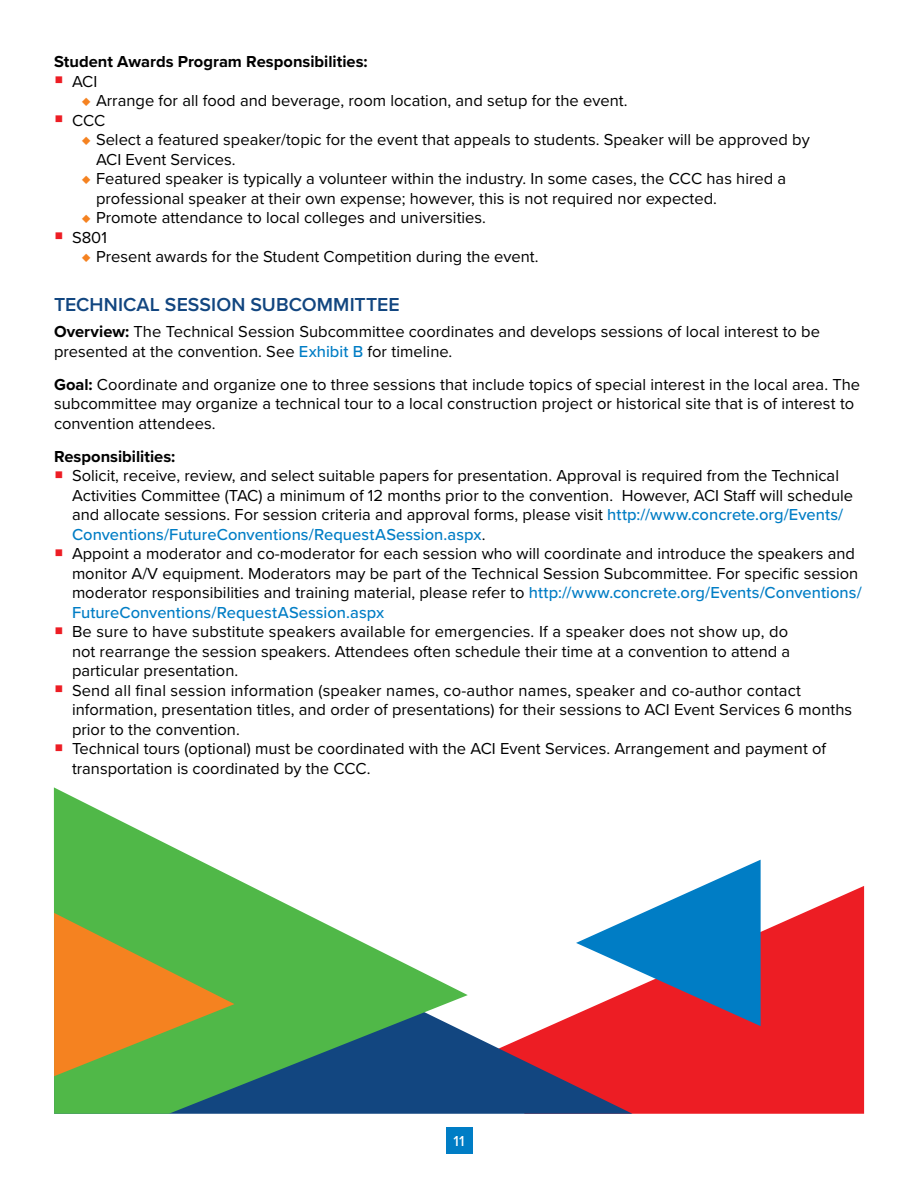
<style>
.page{position:relative;width:918px;height:1188px;background:#fff}
.page>*{position:absolute;margin:0;border:0;box-sizing:border-box;transform-origin:0 0}
.t1{font:600 19.5px "Proxima Nova";letter-spacing:.005em;color:#124680}
.t2{font:16.5px/19.5px "Proxima Nova";color:#000}
.t3{font:700 16.5px "Proxima Nova";color:#000}
.t4{font:500 15px "Proxima Nova";color:#fff}
.s1{color:#f58220}
.s2{font-weight:700}
.s3{font-weight:500;color:#007dc5}
</style>
<div class="page">
<div style="left:446px;top:1127px;width:27px;height:27px;background:#007dc5"></div>
<svg style="left:632px;top:886px;width:232px;height:228px;background:#ee2c33"></svg>
<svg style="left:468px;top:1014px;width:164px;height:100px;background:#934d69"></svg>
<svg style="left:54px;top:787px;width:414px;height:327px"></svg>
<svg style="left:54px;top:913px;width:180px;height:163px;background:#a29c33"></svg>
<svg style="left:576px;top:860px;width:185px;height:166px"></svg>
<p class="t3" style="left:54px;top:49px;width:315px">Student Awards Program Responsibilities:</p>
<p class="t2" style="left:72px;top:71px;width:27px">ACI</p>
<p class="t2" style="left:72px;top:90px;width:557px;text-indent:9px"><span class="s1">○</span> Arrange for all food and beverage, room location, and setup for the event.<br>CCC</p>
<p class="t2" style="left:96px;top:129px;width:715px;text-indent:-15px"><span class="s1">○</span> Select a featured speaker/topic for the event that appeals to students. Speaker will be approved by<br>ACI Event Services.</p>
<p class="t2" style="left:96px;top:168px;width:692px;text-indent:-15px"><span class="s1">○</span> Featured speaker is typically a volunteer within the industry. In some cases, the CCC has hired a professional speaker at their own expense; however, this is not required nor expected.</p>
<p class="t2" style="left:72px;top:207px;width:415px;text-indent:9px"><span class="s1">○</span> Promote attendance to local colleges and universities.<br>S801</p>
<p class="t2" style="left:81px;top:246px;width:459px"><span class="s1">○</span> Present awards for the Student Competition during the event.</p>
<p class="t1" style="left:54px;top:290px;width:347px">TECHNICAL SESSION SUBCOMMITTEE</p>
<p class="t2" style="left:54px;top:321px;width:768px"><span class="s2">Overview:</span> The Technical Session Subcommittee coordinates and develops sessions of local interest to be presented at the convention. See <span class="s3">Exhibit B</span> for timeline.</p>
<p class="t2" style="left:54px;top:374px;width:808px"><span class="s2">Goal:</span> Coordinate and organize one to three sessions that include topics of special interest in the local area. The subcommittee may organize a technical tour to a local construction project or historical site that is of interest to convention attendees.</p>
<p class="t3" style="left:54px;top:444px;width:123px">Responsibilities:</p>
<p class="t2" style="left:72px;top:465px;width:791px">Solicit, receive, review, and select suitable papers for presentation. Approval is required from the Technical Activities Committee (TAC) a minimum of 12 months prior to the convention. However, ACI Staff will schedule and allocate sessions. For session criteria and approval forms, please visit <span class="s3">http://www.concrete.org/Events/ Conventions/FutureConventions/RequestASession.aspx</span>.<br>Appoint a moderator and co-moderator for each session who will coordinate and introduce the speakers and monitor A/V equipment. Moderators may be part of the Technical Session Subcommittee. For specific session moderator responsibilities and training material, please refer to <span class="s3">http://www.concrete.org/Events/Conventions/ FutureConventions/RequestASession.aspx</span></p>
<p class="t2" style="left:72px;top:621px;width:782px">Be sure to have substitute speakers available for emergencies. If a speaker does not show up, do<br>not rearrange the session speakers. Attendees often schedule their time at a convention to attend a particular presentation.<br>Send all final session information (speaker names, co-author names, speaker and co-author contact information, presentation titles, and order of presentations) for their sessions to ACI Event Services 6 months prior to the convention.<br>Technical tours (optional) must be coordinated with the ACI Event Services. Arrangement and payment of transportation is coordinated by the CCC.</p>
<p class="t4" style="left:453px;top:1130px;width:13px">11</p>
</div>
